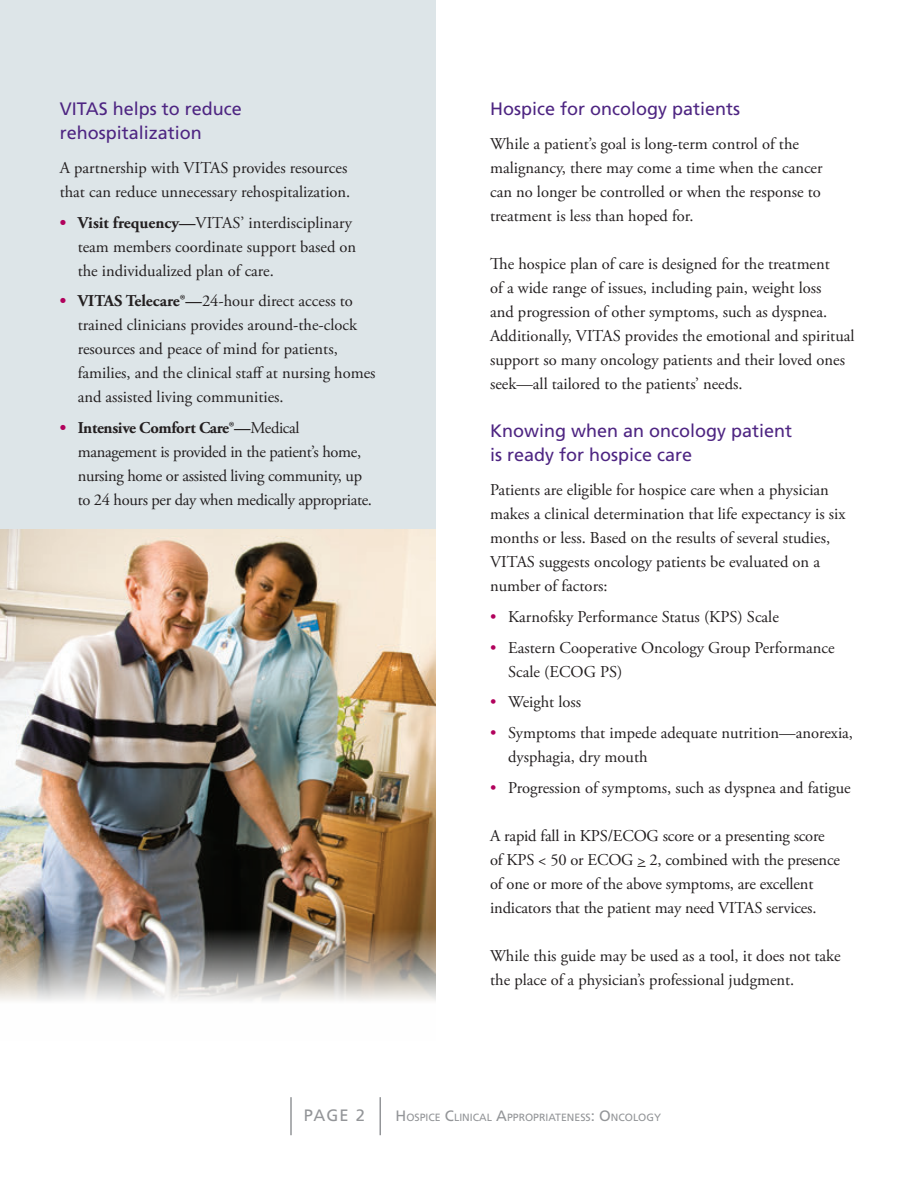
<style>
.page{position:relative;width:918px;height:1188px;background:#fff}
.page>*{position:absolute;margin:0;border:0;box-sizing:border-box;transform-origin:0 0}
.t1{font:18px/24px "Frutiger";color:#4e2582}
.t2{font:16.5px/24px "Adobe Garamond Pro";color:#231f20}
.t3{font:16.5px/24px "Adobe Garamond Pro";letter-spacing:-.02em;color:#231f20}
.t4{font:16.5px "Frutiger";color:#939598}
.t5{font:10.5px "Frutiger";color:#939598}
.s1{font-weight:700;color:#b1015c}
.s2{font-weight:700}
.s3{color:#b1015c}
.s4{font-size:15px}
</style>
<div class="page">
<hr style="left:380px;top:1097px;width:1px;height:38px;background:#939598">
<hr style="left:290px;top:1097px;width:2px;height:38px;background:#939598">
<div style="left:0;top:0;width:435px;height:760px;background:#dde5e8"></div>
<img style="left:0;top:529px;width:435px;height:472px">
<p class="t1" style="left:60px;top:97px;width:184px">VITAS helps to reduce rehospitalization</p>
<p class="t2" style="left:60px;top:156px;width:292px">A partnership with VITAS provides resources that can reduce unnecessary rehospitalization.</p>
<p class="t2" style="left:78px;top:211px;width:280px;text-indent:-18px"><span class="s1">•</span> <span class="s2">Visit frequency—</span>VITAS’ interdisciplinary team members coordinate support based on the individualized plan of care.</p>
<p class="t2" style="left:78px;top:290px;width:299px;text-indent:-18px"><span class="s1">•</span> <span class="s2">VITAS Telecare®—</span>24-hour direct access to trained clinicians provides around-the-clock resources and peace of mind for patients, families, and the clinical staff at nursing homes and assisted living communities.</p>
<p class="t3" style="left:78px;top:417px;width:296px;text-indent:-18px"><span class="s1">•</span> <span class="s2">Intensive Comfort Care®—</span>Medical management is provided in the patient’s home, nursing home or assisted living community, up to 24 hours per day when medically appropriate.</p>
<p class="t1" style="left:490px;top:97px;width:252px">Hospice for oncology patients</p>
<p class="t2" style="left:490px;top:132px;width:334px">While a patient’s goal is long-term control of the malignancy, there may come a time when the cancer can no longer be controlled or when the response to treatment is less than hoped for.</p>
<p class="t2" style="left:490px;top:252px;width:366px">The hospice plan of care is designed for the treatment<br>of a wide range of issues, including pain, weight loss<br>and progression of other symptoms, such as dyspnea.<br>Additionally, VITAS provides the emotional and spiritual support so many oncology patients and their loved ones seek—all tailored to the patients’ needs.</p>
<p class="t1" style="left:490px;top:419px;width:304px">Knowing when an oncology patient is ready for hospice care</p>
<p class="t2" style="left:490px;top:478px;width:357px">Patients are eligible for hospice care when a physician makes a clinical determination that life expectancy is six months or less. Based on the results of several studies, VITAS suggests oncology patients be evaluated on a number of factors:</p>
<p class="t2" style="left:490px;top:605px;width:290px"><span class="s3">•</span> Karnofsky Performance Status (KPS) Scale</p>
<p class="t2" style="left:508px;top:636px;width:328px;text-indent:-18px"><span class="s3">•</span> Eastern Cooperative Oncology Group Performance<br>Scale (ECOG PS)</p>
<p class="t2" style="left:490px;top:691px;width:93px"><span class="s3">•</span> Weight loss</p>
<p class="t2" style="left:508px;top:721px;width:346px;text-indent:-18px"><span class="s3">•</span> Symptoms that impede adequate nutrition—anorexia, dysphagia, dry mouth</p>
<p class="t2" style="left:490px;top:776px;width:362px"><span class="s3">•</span> Progression of symptoms, such as dyspnea and fatigue</p>
<p class="t2" style="left:490px;top:824px;width:351px">A rapid fall in KPS/ECOG score or a presenting score of KPS &lt; 50 or ECOG &gt; 2, combined with the presence of one or more of the above symptoms, are excellent indicators that the patient may need VITAS services.</p>
<p class="t2" style="left:490px;top:944px;width:352px">While this guide may be used as a tool, it does not take the place of a physician’s professional judgment.</p>
<p class="t4" style="left:304px;top:1106px;width:63px">PAGE 2</p>
<p class="t5" style="left:396px;top:1111px;width:267px"><span class="s4">H</span>OSPICE <span class="s4">C</span>LINICAL <span class="s4">A</span>PPROPRIATENESS<span class="s4">: O</span>NCOLOGY</p>
</div>
